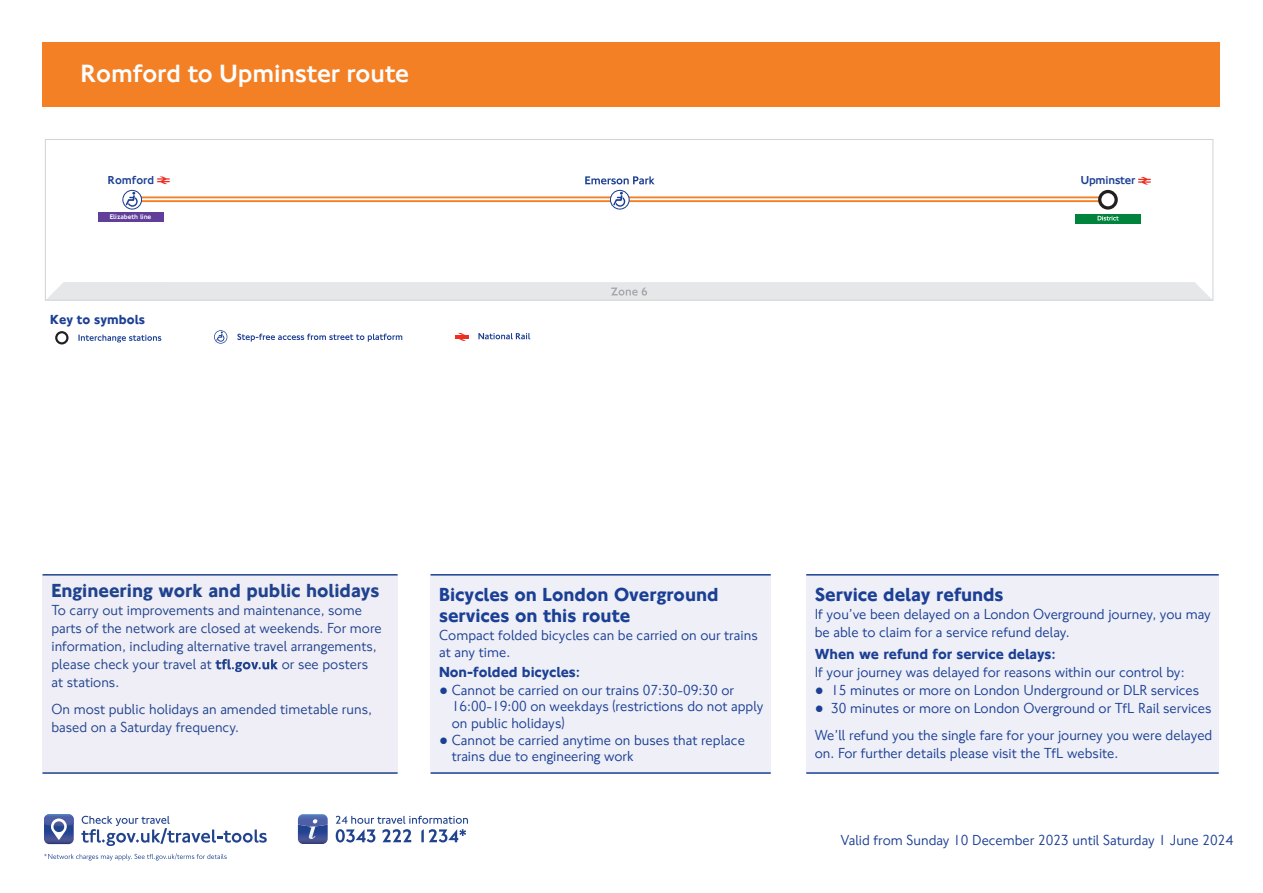
<style>
.page{position:relative;width:1263px;height:893px;background:#fff}
.page>*{position:absolute;margin:0;border:0;box-sizing:border-box;transform-origin:0 0}
.t1{font:500 25.8px "NJ Font";color:#fff}
.t2{font:700 19.5px/21px "NJ Font";color:#1b3f94}
.t3{font:700 19.5px "NJ Font";color:#20438e}
.Time{font:15px/16.5px "NJ Font";color:#1b3f94}
.t4{font:15px/18px "NJ Font";color:#20438e}
.t5{font:700 15px "NJ Font";color:#1b3f94}
.t6{font:700 13.5px "NJ Font";color:#1b3f94}
.t7{font:500 11.85px "NJ Font";letter-spacing:-.01em;color:#1b3f94}
.t8{font:500 6.9px "NJ Font";color:#fff}
.s1{font-weight:700}
</style>
<div class="page">
<div style="left:98px;top:212px;width:66px;height:10px;background:#603e99"></div>
<svg style="left:141px;top:196px;width:957px;height:6px;background:#f59449"></svg>
<hr style="left:130px;top:198px;width:978px;height:2px;background:#fff">
<div style="left:43px;top:42px;width:1177px;height:65px;background:#f48026"></div>
<svg style="left:122px;top:190px;width:20px;height:20px"></svg>
<svg style="left:123px;top:191px;width:18px;height:18px"></svg>
<svg style="left:126px;top:192px;width:12px;height:15px"></svg>
<svg style="left:610px;top:190px;width:20px;height:20px"></svg>
<svg style="left:611px;top:191px;width:18px;height:18px"></svg>
<svg style="left:613px;top:192px;width:12px;height:15px"></svg>
<svg style="left:585px;top:176px;width:69px;height:8px"></svg>
<svg style="left:157px;top:176px;width:13px;height:8px"></svg>
<svg style="left:1098px;top:190px;width:20px;height:20px"></svg>
<div style="left:1075px;top:214px;width:66px;height:9px;background:#00843d"></div>
<svg style="left:1097px;top:216px;width:22px;height:5px"></svg>
<svg style="left:1138px;top:177px;width:13px;height:8px"></svg>
<svg style="left:55px;top:331px;width:14px;height:13px"></svg>
<svg style="left:78px;top:334px;width:83px;height:8px"></svg>
<svg style="left:455px;top:333px;width:13px;height:8px"></svg>
<svg style="left:478px;top:333px;width:52px;height:6px"></svg>
<svg style="left:237px;top:334px;width:165px;height:8px"></svg>
<svg style="left:214px;top:330px;width:13px;height:14px"></svg>
<svg style="left:215px;top:331px;width:12px;height:12px"></svg>
<svg style="left:216px;top:332px;width:8px;height:10px"></svg>
<div style="left:47px;top:282px;width:1164px;height:17px;background:#e6e7e9"></div>
<div style="left:45px;top:139px;width:1168px;height:162px;border:1px solid #d1d2d4"></div>
<div style="left:806px;top:575px;width:413px;height:198px;background:#eeeff7"></div>
<hr style="left:806px;top:574px;width:413px;height:2px;background:#1b3f94">
<hr style="left:806px;top:772px;width:413px;height:2px;background:#1b3f94">
<div style="left:431px;top:575px;width:340px;height:198px;background:#eeeff7"></div>
<hr style="left:431px;top:574px;width:340px;height:2px;background:#1b3f94">
<hr style="left:431px;top:772px;width:340px;height:2px;background:#1b3f94">
<svg style="left:336px;top:816px;width:132px;height:26px"></svg>
<svg style="left:298px;top:814px;width:30px;height:30px"></svg>
<svg style="left:81px;top:816px;width:186px;height:30px"></svg>
<svg style="left:44px;top:814px;width:30px;height:30px"></svg>
<svg style="left:44px;top:853px;width:183px;height:7px"></svg>
<div style="left:43px;top:575px;width:355px;height:199px;background:#efeef6"></div>
<hr style="left:43px;top:574px;width:355px;height:2px;background:#20438e">
<hr style="left:43px;top:772px;width:355px;height:2px;background:#20438e">
<svg style="left:215px;top:659px;width:63px;height:13px"></svg>
<p class="t1" style="left:81px;top:58px;width:330px">Romford to Upminster route</p>
<p class="t7" style="left:108px;top:173px;width:48px">Romford</p>
<p class="t7" style="left:1081px;top:173px;width:56px">Upminster</p>
<p class="t8" style="left:110px;top:213px;width:43px">Elizabeth line</p>
<p class="t6" style="left:50px;top:311px;width:96px">Key to symbols</p>
<p class="t3" style="left:51px;top:579px;width:330px">Engineering work and public holidays</p>
<p class="t4" style="left:51px;top:602px;width:332px">To carry out improvements and maintenance, some parts of the network are closed at weekends. For more information, including alternative travel arrangements, please check your travel at</p>
<p class="t4" style="left:282px;top:656px;width:88px">or see posters</p>
<p class="t4" style="left:51px;top:669px;width:322px;line-height:26.5px">at stations.<br>On most public holidays an amended timetable runs,</p>
<p class="t4" style="left:51px;top:718px;width:189px">based on a Saturday frequency.</p>
<p class="t2" style="left:439px;top:585px;width:281px">Bicycles on London Overground services on this route</p>
<p class="Time" style="left:439px;top:627px;width:320px">Compact folded bicycles can be carried on our trains at any time.</p>
<p class="t5" style="left:439px;top:663px;width:143px">Non-folded bicycles:</p>
<p class="Time" style="left:452px;top:682px;width:313px;text-indent:-13px">● Cannot be carried on our trains 07:30-09:30 or<br>16:00-19:00 on weekdays (restrictions do not apply on public holidays)</p>
<p class="Time" style="left:452px;top:732px;width:295px;text-indent:-13px">● Cannot be carried anytime on buses that replace trains due to engineering work</p>
<p class="t2" style="left:815px;top:585px;width:190px">Service delay refunds</p>
<p class="Time" style="left:815px;top:606px;width:398px;line-height:18px">If you’ve been delayed on a London Overground journey, you may be able to claim for a service refund delay.</p>
<p class="Time" style="left:815px;top:646px;width:371px;line-height:18px"><span class="s1">When we refund for service delays:<br></span>If your journey was delayed for reasons within our control by:</p>
<p class="Time" style="left:815px;top:683px;width:386px">● 15 minutes or more on London Underground or DLR services</p>
<p class="Time" style="left:815px;top:696px;width:399px;line-height:26.5px">● 30 minutes or more on London Overground or TfL Rail services<br>We’ll refund you the single fare for your journey you were delayed</p>
<p class="Time" style="left:815px;top:745px;width:305px">on. For further details please visit the TfL website.</p>
<p class="Time" style="left:840px;top:832px;width:394px">Valid from Sunday 10 December 2023 until Saturday 1 June 2024</p>
</div>
